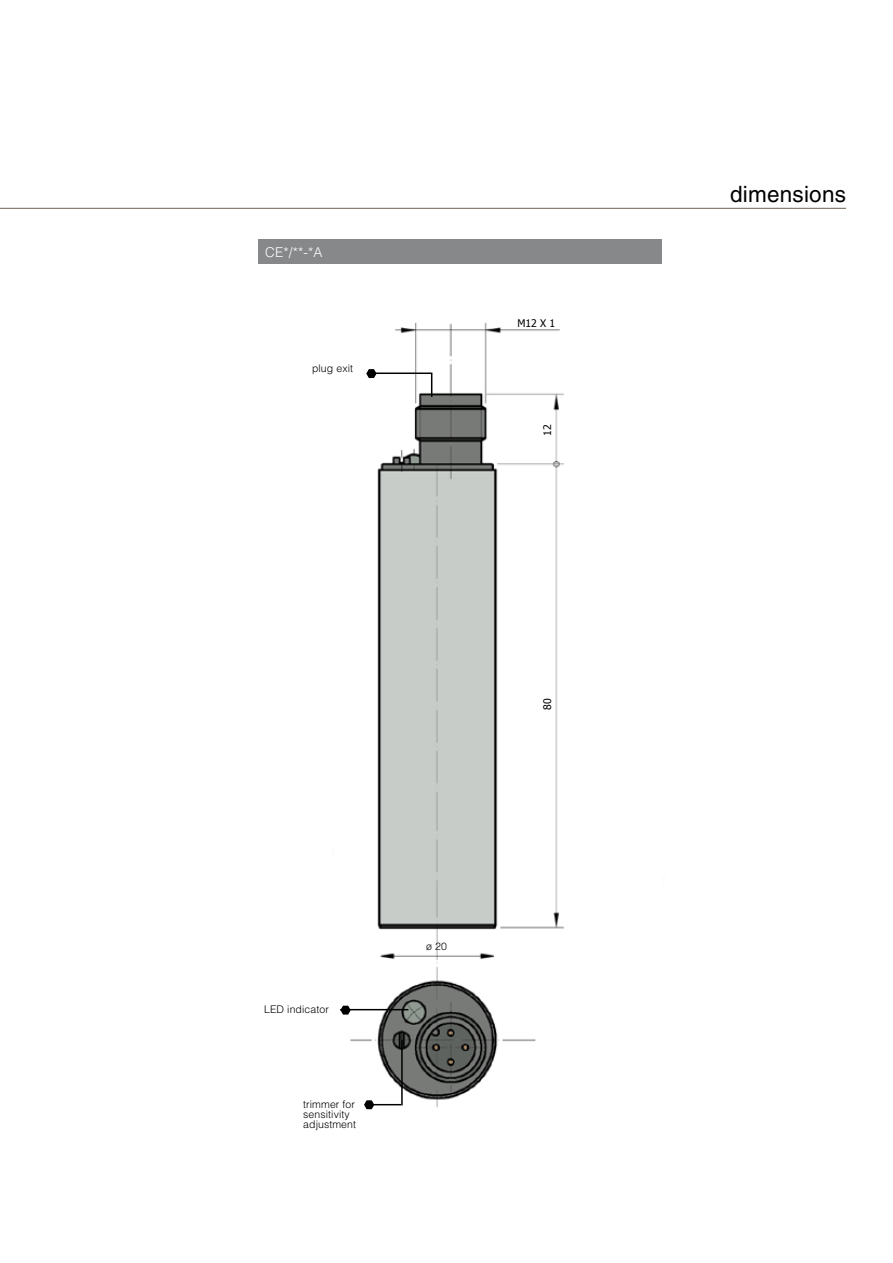
<style>
.page{position:relative;width:893px;height:1263px;background:#fff}
.page>*{position:absolute;margin:0;border:0;box-sizing:border-box;transform-origin:0 0}
.t1{font:22.5px "Helvetica LT Std";letter-spacing:.01em;color:#000}
.t2{font:300 13.5px "Helvetica LT Std";color:#fff}
.t3{font:300 10.5px/10.2px "Helvetica LT Std";letter-spacing:.01em;color:#000}
.t4{font:10.5px "Tahoma";color:#000}
</style>
<div class="page">
<img style="left:342px;top:322px;width:223px;height:788px">
<div style="left:259px;top:239px;width:403px;height:25px;background:#87888a"></div>
<hr style="left:401px;top:1040px;width:2px;height:65px;background:#000">
<svg style="left:340px;top:1006px;width:11px;height:8px"></svg>
<hr style="left:340px;top:1009px;width:68px;height:1px;background:#000">
<svg style="left:364px;top:1100px;width:10px;height:9px"></svg>
<hr style="left:368px;top:1104px;width:33px;height:1px;background:#000">
<svg style="left:366px;top:369px;width:11px;height:9px"></svg>
<hr style="left:371px;top:372px;width:60px;height:2px;background:#000">
<svg style="left:431px;top:372px;width:1px;height:25px"></svg>
<hr style="left:0;top:208px;width:846px;height:1px;background:#6b6351">
<p class="t2" style="left:265px;top:243px;width:59px">CE*/**-*A</p>
<p class="t3" style="left:312px;top:363px;width:43px">plug exit</p>
<p class="t4" style="left:517px;top:316px;width:39px">M12 x 1</p>
<p class="t4" style="left:540px;top:436px;width:13px;rotate:-90deg">12</p>
<p class="t3" style="left:264px;top:1004px;width:66px">LED indicator</p>
<p class="t3" style="left:303px;top:1099px;width:54px">trimmer for sensitivity adjustment</p>
<p class="t3" style="left:426px;top:941px;width:22px">ø 20</p>
<p class="t4" style="left:540px;top:710px;width:13px;rotate:-90deg">80</p>
<h1 class="t1" style="left:730px;top:181px;width:117px">dimensions</h1>
</div>
